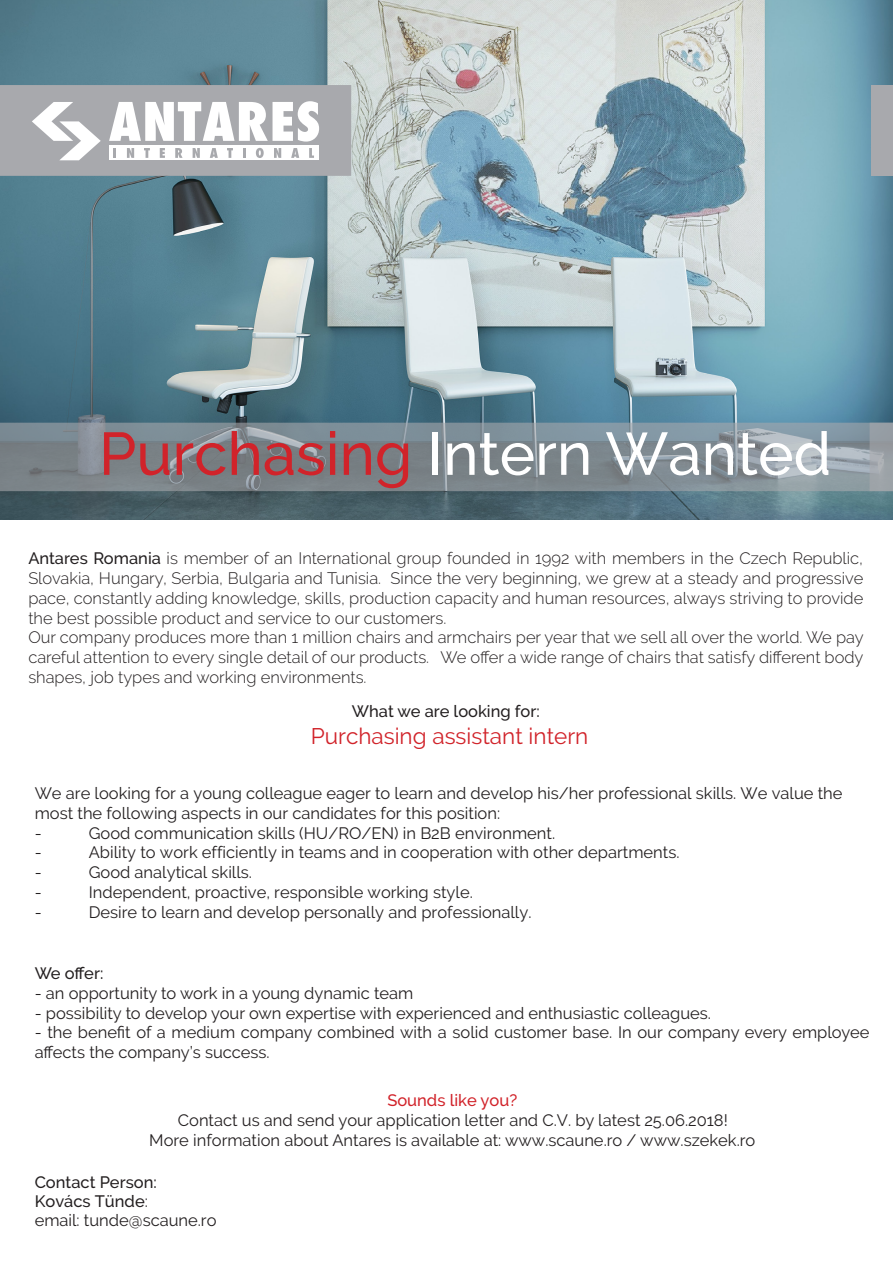
<style>
.page{position:relative;width:893px;height:1263px;background:#fff}
.page>*{position:absolute;margin:0;border:0;box-sizing:border-box;transform-origin:0 0}
.t1{font:500 60px "Raleway";color:#fff}
.t2{font:22.5px "Raleway";color:#d1232a}
.t3{font:16.5px/19.8px "Raleway";color:#231f20}
.t4{font:300 16.5px/19.8px "Raleway";color:#231f20;text-align:justify}
.t5{font:500 16.5px/19px "Raleway";color:#231f20}
.s1{color:#d1232a}
.s2{font-weight:500}
.s3{font-weight:500;color:#d1232a}
.s4{font-style:inherit}
.s5{font-weight:400}
</style>
<div class="page">
<img style="left:0;top:0;width:893px;height:519px">
<div style="left:0;top:85px;width:351px;height:91px;background:#a8a9ad"></div>
<svg style="left:109px;top:101px;width:210px;height:41px"></svg>
<div style="left:109px;top:145px;width:209px;height:15px;background:#fff"></div>
<svg style="left:32px;top:102px;width:69px;height:58px"></svg>
<svg style="left:114px;top:148px;width:2px;height:10px"></svg>
<svg style="left:127px;top:148px;width:7px;height:10px"></svg>
<svg style="left:144px;top:148px;width:6px;height:10px"></svg>
<svg style="left:160px;top:148px;width:5px;height:10px"></svg>
<svg style="left:175px;top:148px;width:8px;height:10px"></svg>
<svg style="left:193px;top:148px;width:7px;height:10px"></svg>
<svg style="left:210px;top:148px;width:8px;height:10px"></svg>
<svg style="left:227px;top:148px;width:6px;height:10px"></svg>
<svg style="left:243px;top:148px;width:3px;height:10px"></svg>
<svg style="left:256px;top:148px;width:8px;height:10px"></svg>
<svg style="left:274px;top:148px;width:7px;height:10px"></svg>
<svg style="left:291px;top:148px;width:8px;height:10px"></svg>
<svg style="left:309px;top:148px;width:5px;height:10px"></svg>
<svg style="left:0;top:423px;width:870px;height:68px;background:#818c93"></svg>
<div style="left:872px;top:85px;width:21px;height:91px;background:#a8a9ad"></div>
<svg style="left:870px;top:423px;width:23px;height:68px;background:#9ba1a7"></svg>
<p class="t1" style="left:99px;top:419px;width:734px"><span class="s1">Purchasing</span> Intern Wanted</p>
<p class="t4" style="left:28px;top:548px;width:836px"><span class="s2">Antares Romania</span> is member of an International group founded in 1992 with members in the Czech Republic, Slovakia, Hungary, Serbia, Bulgaria and Tunisia. Since the very beginning, we grew at a steady and progressive pace, constantly adding knowledge, skills, production capacity and human resources, always striving to provide the best possible product and service to our customers.</p>
<p class="t4" style="left:28px;top:628px;width:837px">Our company produces more than 1 million chairs and armchairs per year that we sell all over the world. We pay careful attention to every single detail of our products. We offer a wide range of chairs that satisfy different body shapes, job types and working environments.</p>
<p class="t5" style="left:352px;top:702px;width:189px">What we are looking for:</p>
<p class="t2" style="left:311px;top:723px;width:279px">Purchasing assistant intern</p>
<p class="t3" style="left:35px;top:783px;width:809px">We are looking for a young colleague eager to learn and develop his/her professional skills. We value the most the following aspects in our candidates for this position:<br>-</p>
<p class="t3" style="left:89px;top:823px;width:468px">Good communication skills (HU/RO/EN) in B2B environment.</p>
<p class="t3" style="left:35px;top:843px;width:8px">-</p>
<p class="t3" style="left:89px;top:843px;width:592px">Ability to work efficiently in teams and in cooperation with other departments.</p>
<p class="t3" style="left:35px;top:862px;width:8px">-</p>
<p class="t3" style="left:89px;top:862px;width:165px">Good analytical skills.</p>
<p class="t3" style="left:35px;top:882px;width:8px">-</p>
<p class="t3" style="left:89px;top:882px;width:386px">Independent, proactive, responsible working style.</p>
<p class="t3" style="left:35px;top:902px;width:8px">-</p>
<p class="t3" style="left:89px;top:902px;width:444px">Desire to learn and develop personally and professionally.</p>
<p class="t5" style="left:35px;top:964px;width:70px">We offer:</p>
<p class="t3" style="left:35px;top:983px;width:380px">- an opportunity to work in a young dynamic team</p>
<p class="t3" style="left:35px;top:1003px;width:678px">- possibility to develop your own expertise with experienced and enthusiastic colleagues.</p>
<p class="t3" style="left:35px;top:1023px;width:836px">- the benefit of a medium company combined with a solid customer base. In our company every employee affects the company’s success.</p>
<p class="t3" style="left:149px;top:1090px;width:608px;text-align:center"><span class="s3">Sounds like you?<br></span>Contact us and send your application letter and C.V. by latest <span class="s4">25</span>.0<span class="s4">6</span>.201<span class="s4">8</span>!<br>More information about Antares is available at: www.scaune.ro / www.szekek.ro</p>
<p class="t5" style="left:35px;top:1172px;width:183px">Contact Person:<br>Kovács Tünde<span class="s5">:<br></span><span class="s5">email: tunde</span><span class="s5">@</span><span class="s5">scaune.ro</span></p>
</div>
